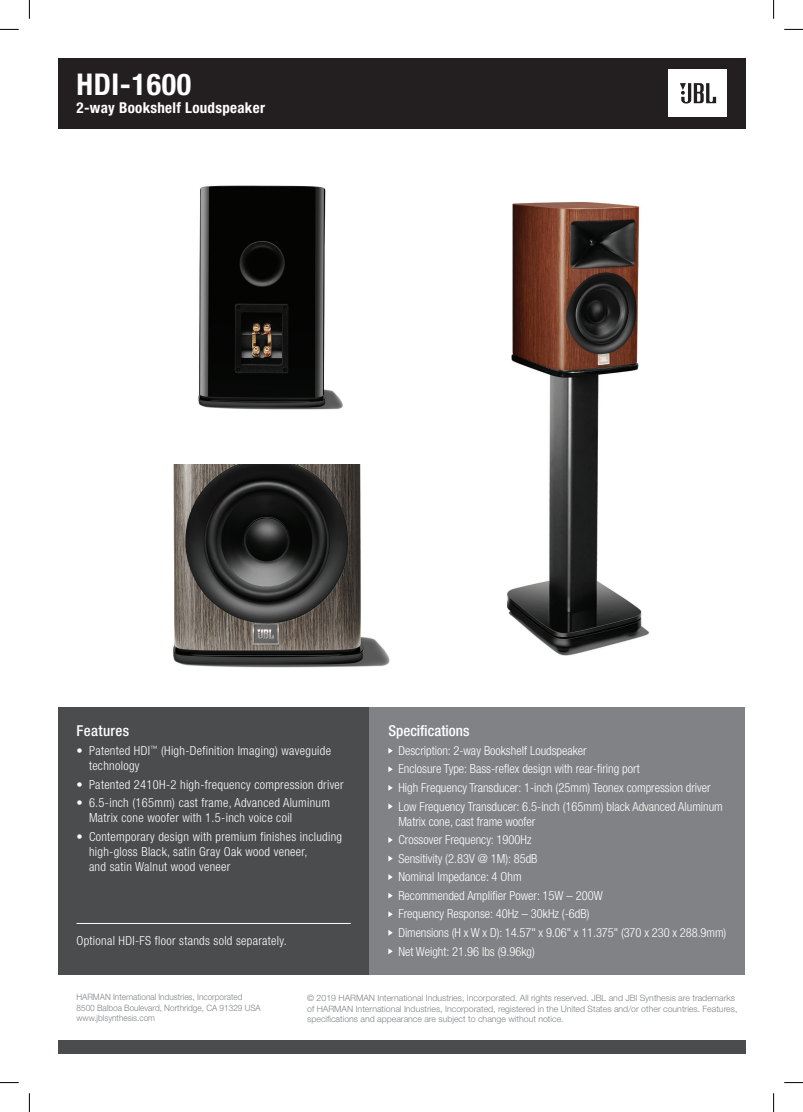
<style>
.page{position:relative;width:803px;height:1112px;background:#fff}
.page>*{position:absolute;margin:0;border:0;box-sizing:border-box;transform-origin:0 0}
.t1{font:700 condensed 30px "Helvetica Neue LT Pro";letter-spacing:.02em;color:#fff}
.t2{font:700 condensed 15px "Helvetica Neue LT Pro";letter-spacing:.02em;color:#fff}
.t3{font:500 condensed 15px "Helvetica Neue LT Pro";color:#fff}
.t4{font:500 condensed 15px "Helvetica Neue LT Pro";letter-spacing:.025em;color:#fff}
.t5{font:300 condensed 12.5px/18.5px "Helvetica Neue LT Pro";color:#fff}
.t6{font:300 condensed 12.5px/15px "Helvetica Neue LT Pro";letter-spacing:.025em;color:#fff}
.t7{font:300 8.75px/10.5px "Helvetica Neue LT Pro";color:#808285}
.t8{font:300 8.75px/10.5px "Helvetica Neue LT Pro";color:#808285;scale:.94 1}
</style>
<div class="page">
<div style="left:58px;top:1040px;width:687px;height:13px;background:#4b4c4d"></div>
<div style="left:58px;top:58px;width:687px;height:71px;background:#231f20"></div>
<div style="left:58px;top:706px;width:312px;height:268px;background:#4b4c4d"></div>
<div style="left:370px;top:706px;width:375px;height:268px;background:#808285"></div>
<svg style="left:388px;top:748px;width:5px;height:5px"></svg>
<svg style="left:388px;top:766px;width:5px;height:6px"></svg>
<svg style="left:388px;top:785px;width:5px;height:5px"></svg>
<svg style="left:388px;top:803px;width:5px;height:6px"></svg>
<svg style="left:388px;top:837px;width:5px;height:5px"></svg>
<svg style="left:388px;top:855px;width:5px;height:6px"></svg>
<svg style="left:388px;top:874px;width:5px;height:5px"></svg>
<svg style="left:388px;top:893px;width:5px;height:5px"></svg>
<svg style="left:388px;top:911px;width:5px;height:5px"></svg>
<svg style="left:388px;top:930px;width:5px;height:5px"></svg>
<svg style="left:388px;top:948px;width:5px;height:6px"></svg>
<div style="left:669px;top:69px;width:58px;height:48px;background:#fff"></div>
<svg style="left:680px;top:83px;width:36px;height:20px"></svg>
<img style="left:198px;top:185px;width:145px;height:225px">
<img style="left:173px;top:464px;width:217px;height:204px">
<img style="left:507px;top:202px;width:142px;height:454px">
<hr style="left:77px;top:923px;width:274px;height:1px;background:#fff">
<svg style="left:0;top:29px;width:19px;height:1px"></svg>
<svg style="left:784px;top:29px;width:19px;height:1px"></svg>
<svg style="left:0;top:1082px;width:19px;height:1px"></svg>
<svg style="left:784px;top:1082px;width:19px;height:1px"></svg>
<svg style="left:29px;top:0;width:1px;height:19px"></svg>
<svg style="left:29px;top:1093px;width:1px;height:18px"></svg>
<svg style="left:773px;top:0;width:1px;height:19px"></svg>
<svg style="left:773px;top:1093px;width:1px;height:18px"></svg>
<h1 class="t1" style="left:77px;top:66px;width:116px">HDI-1600</h1>
<p class="t2" style="left:77px;top:98px;width:190px">2-way Bookshelf Loudspeaker</p>
<p class="t4" style="left:77px;top:722px;width:54px">Features</p>
<p class="t6" style="left:89px;top:742px;width:243px;text-indent:-12px">• Patented HDI<sup>™</sup> (High-Definition Imaging) waveguide technology</p>
<p class="t6" style="left:77px;top:776px;width:269px">• Patented 2410H-2 high-frequency compression driver</p>
<p class="t6" style="left:89px;top:794px;width:242px;text-indent:-12px">• 6.5-inch (165mm) cast frame, Advanced Aluminum<br>Matrix cone woofer with 1.5-inch voice coil</p>
<p class="t6" style="left:89px;top:828px;width:255px;text-indent:-12px">• Contemporary design with premium finishes including high-gloss Black, satin Gray Oak wood veneer,<br>and satin Walnut wood veneer</p>
<p class="t6" style="left:77px;top:932px;width:212px">Optional HDI-FS floor stands sold separately.</p>
<p class="t3" style="left:388px;top:722px;width:83px">Specifications</p>
<p class="t5" style="left:398px;top:741px;width:326px">Description: 2-way Bookshelf Loudspeaker<br>Enclosure Type: Bass-reflex design with rear-firing port<br>High Frequency Transducer: 1-inch (25mm) Teonex compression driver Low Frequency Transducer: 6.5-inch (165mm) black Advanced Aluminum</p>
<p class="t5" style="left:398px;top:811px;width:329px">Matrix cone, cast frame woofer<br>Crossover Frequency: 1900Hz<br>Sensitivity (2.83V @ 1M): 85dB<br>Nominal Impedance: 4 Ohm<br>Recommended Amplifier Power: 15W – 200W<br>Frequency Response: 40Hz – 30kHz (-6dB)<br>Dimensions (H x W x D): 14.57" x 9.06" x 11.375" (370 x 230 x 288.9mm)<br>Net Weight: 21.96 lbs (9.96kg)</p>
<p class="t8" style="left:77px;top:991px;width:198px">HARMAN International Industries, Incorporated<br>8500 Balboa Boulevard, Northridge, CA 91329 USA www.jblsynthesis.com</p>
<p class="t7" style="left:307px;top:992px;width:432px">© 2019 HARMAN International Industries, Incorporated. All rights reserved. JBL and JBl Synthesis are trademarks of HARMAN International Industries, Incorporated, registered in the United States and/or other countries. Features, specifications and appearance are subject to change without notice.</p>
</div>
